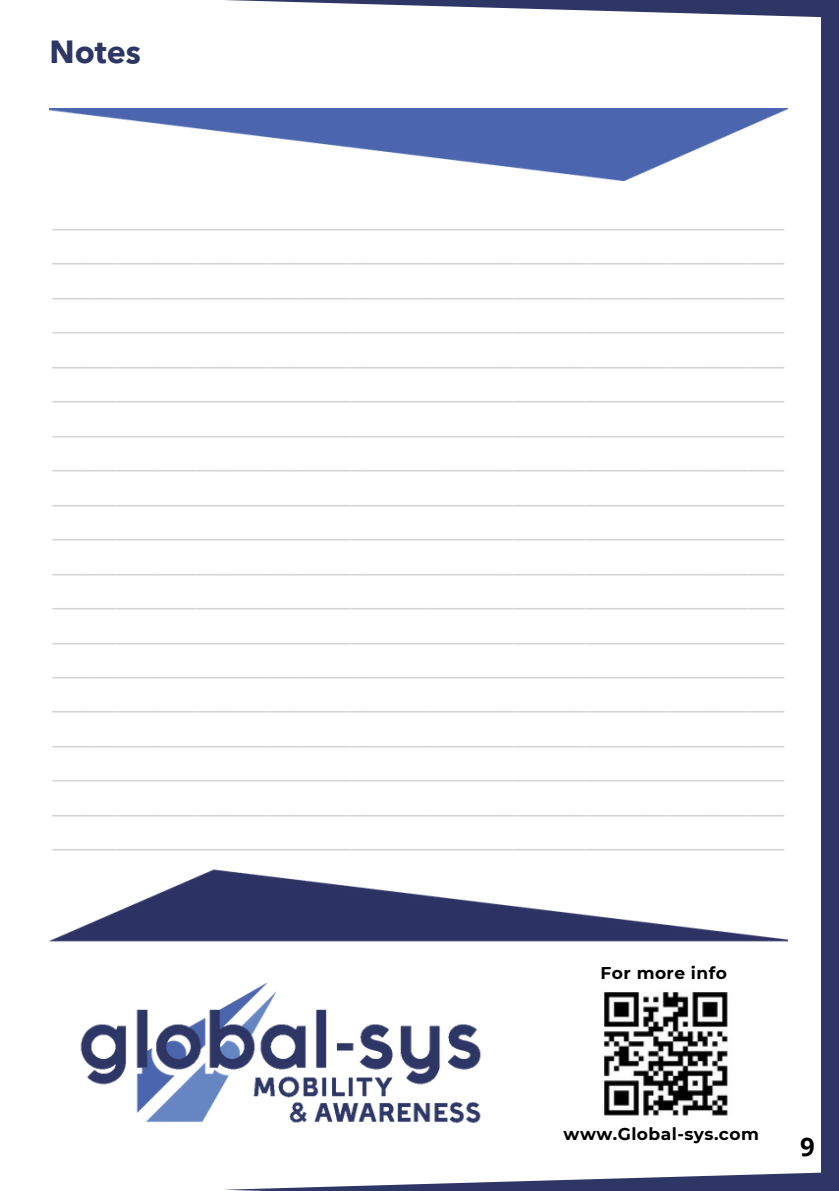
<style>
.page{position:relative;width:839px;height:1191px;background:#fff}
.page>*{position:absolute;margin:0;border:0;box-sizing:border-box;transform-origin:0 0}
.t1{font:700 32px "Avenir Next Arabic";color:#2d3664}
.t2{font:700 25.6px "Open Sans";color:#000}
.t3{font:700 22px/34.4px "Open Sans";color:#d3d4d6;text-align:justify}
.t4{font:700 17px "Montserrat";letter-spacing:.025em;color:#000}
</style>
<div class="page">
<div style="left:821px;top:0;width:17px;height:1190px;background:#2d3664"></div>
<svg style="left:225px;top:0;width:596px;height:18px"></svg>
<svg style="left:224px;top:1172px;width:614px;height:19px;fill:#313967"></svg>
<img style="left:50px;top:108px;width:737px;height:72px">
<img style="left:49px;top:869px;width:738px;height:72px">
<img style="left:604px;top:992px;width:124px;height:124px">
<img style="left:80px;top:982px;width:401px;height:141px">
<p class="t1" style="left:49px;top:33px;width:93px">Notes</p>
<p class="t3" style="left:52px;top:201px;width:733px">_________________________________________________________________________________ _________________________________________________________________________________ _________________________________________________________________________________ _________________________________________________________________________________ _________________________________________________________________________________ _________________________________________________________________________________ _________________________________________________________________________________ _________________________________________________________________________________ _________________________________________________________________________________ _________________________________________________________________________________ _________________________________________________________________________________ _________________________________________________________________________________ _________________________________________________________________________________ _________________________________________________________________________________ _________________________________________________________________________________ _________________________________________________________________________________ _________________________________________________________________________________ _________________________________________________________________________________ _________________________________________________________________________________</p>
<p class="t4" style="left:600px;top:963px;width:128px">For more info</p>
<p class="t4" style="left:563px;top:1123px;width:197px">www.Global-sys.com</p>
<p class="t2" style="left:800px;top:1129px;width:16px">9</p>
</div>
